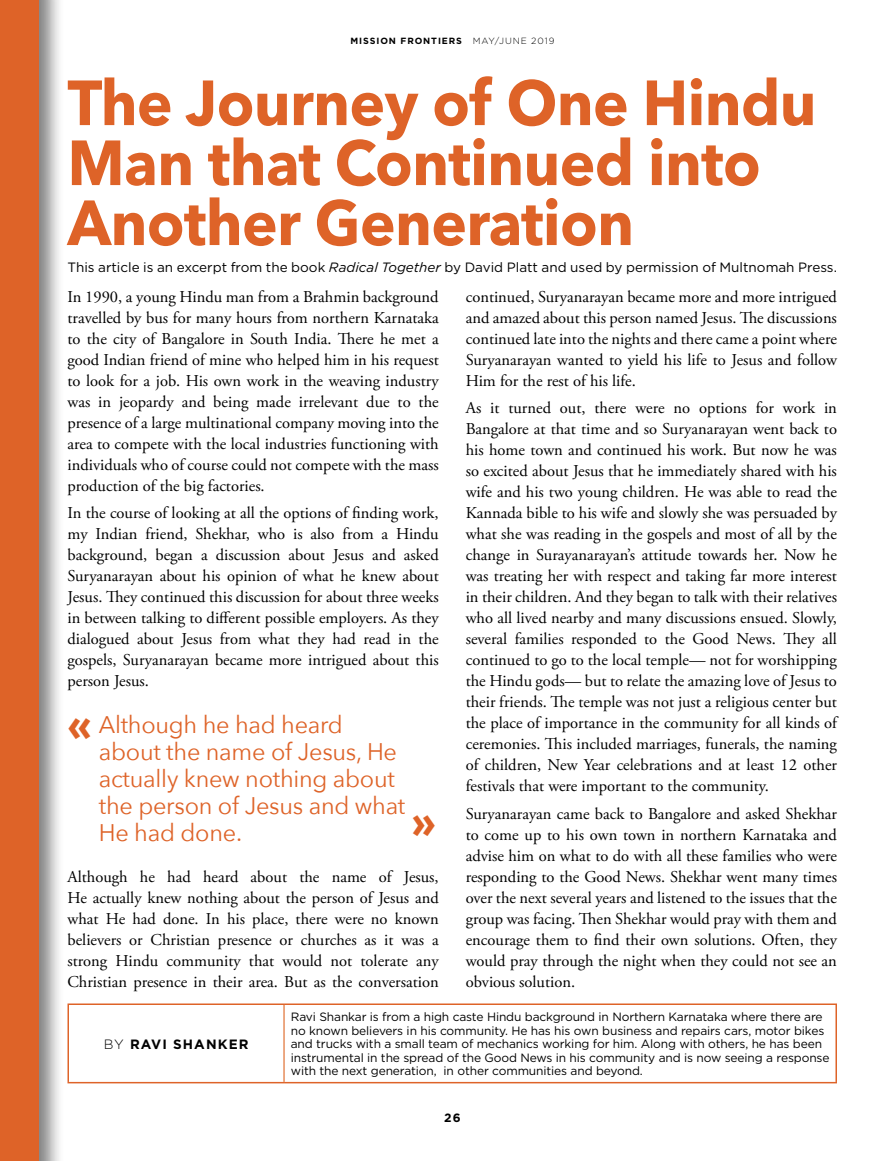
<style>
.page{position:relative;width:891px;height:1161px;background:#fff}
.page>*{position:absolute;margin:0;border:0;box-sizing:border-box;transform-origin:0 0}
.t1{font:700 63px/60px "Avenir Next";letter-spacing:-.01em;color:#de6328;scale:.95 1}
.t2{font:700 45px "Avenir Next";color:#de6328}
.t3{font:24px/27px "Avenir Next";letter-spacing:-.01em;color:#de6328}
.t4{font:16.5px/21px "Adobe Garamond Pro";color:#000;text-align:justify}
.t5{font:13.5px "Gotham";color:#000}
.t6{font:700 13.5px "Gotham";letter-spacing:.08em;color:#000}
.t7{font:12px/13.5px "Gotham";letter-spacing:-.01em;color:#000}
.t8{font:700 12px "Gotham";color:#000}
.t9{font:700 9px "Gotham";letter-spacing:.1em;color:#000}
.s1{font-weight:300}
.s2{font-style:italic}
.s3{font-weight:700;font-size:45px}
</style>
<div class="page">
<div style="left:0;top:0;width:65px;height:1161px;background:#000;opacity:.5"></div>
<div style="left:0;top:0;width:39px;height:1161px;background:#de6328"></div>
<hr style="left:68px;top:1004px;width:216px;height:1px;background:#de6328">
<hr style="left:68px;top:1005px;width:1px;height:77px;background:#de6328">
<hr style="left:284px;top:1004px;width:553px;height:1px;background:#de6328">
<hr style="left:836px;top:1005px;width:1px;height:77px;background:#de6328">
<hr style="left:68px;top:1082px;width:216px;height:1px;background:#de6328">
<hr style="left:284px;top:1082px;width:553px;height:1px;background:#de6328">
<hr style="left:283px;top:1005px;width:2px;height:77px;background:#e78d5b">
<p class="t9" style="left:351px;top:35px;width:205px">MISSION FRONTIERS <span class="s1">MAY/JUNE 2019</span></p>
<h1 class="t1" style="left:68px;top:72px;width:790px">The Journey of One Hindu<br>Man that Continued into<br>Another Generation</h1>
<p class="t5" style="left:68px;top:259px;width:771px">This article is an excerpt from the book <span class="s2">Radical Together</span> by David Platt and used by permission of Multnomah Press.</p>
<p class="t4" style="left:68px;top:286px;width:373px">In 1990, a young Hindu man from a Brahmin background travelled by bus for many hours from northern Karnataka to the city of Bangalore in South India. There he met a good Indian friend of mine who helped him in his request to look for a job. His own work in the weaving industry was in jeopardy and being made irrelevant due to the presence of a large multinational company moving into the area to compete with the local industries functioning with individuals who of course could not compete with the mass production of the big factories.</p>
<p class="t4" style="left:68px;top:503px;width:373px">In the course of looking at all the options of finding work, my Indian friend, Shekhar, who is also from a Hindu background, began a discussion about Jesus and asked Suryanarayan about his opinion of what he knew about Jesus. They continued this discussion for about three weeks in between talking to different possible employers. As they dialogued about Jesus from what they had read in the gospels, Suryanarayan became more intrigued about this person Jesus.</p>
<h3 class="t3" style="left:99px;top:710px;width:308px;text-indent:-31px"><span class="s3">«</span> Although he had heard about the name of Jesus, He actually knew nothing about the person of Jesus and what<br>He had done.</h3>
<h2 class="t2" style="left:411px;top:782px;width:26px">»</h2>
<p class="t4" style="left:68px;top:867px;width:373px">Although he had heard about the name of Jesus, He actually knew nothing about the person of Jesus and what He had done. In his place, there were no known believers or Christian presence or churches as it was a strong Hindu community that would not tolerate any Christian presence in their area. But as the conversation</p>
<p class="t4" style="left:466px;top:286px;width:373px">continued, Suryanarayan became more and more intrigued and amazed about this person named Jesus. The discussions continued late into the nights and there came a point where Suryanarayan wanted to yield his life to Jesus and follow Him for the rest of his life.</p>
<p class="t4" style="left:466px;top:398px;width:373px">As it turned out, there were no options for work in Bangalore at that time and so Suryanarayan went back to his home town and continued his work. But now he was so excited about Jesus that he immediately shared with his wife and his two young children. He was able to read the Kannada bible to his wife and slowly she was persuaded by what she was reading in the gospels and most of all by the change in Surayanarayan’s attitude towards her. Now he was treating her with respect and taking far more interest in their children. And they began to talk with their relatives who all lived nearby and many discussions ensued. Slowly, several families responded to the Good News. They all continued to go to the local temple— not for worshipping the Hindu gods— but to relate the amazing love of Jesus to their friends. The temple was not just a religious center but the place of importance in the community for all kinds of ceremonies. This included marriages, funerals, the naming of children, New Year celebrations and at least 12 other festivals that were important to the community.</p>
<p class="t4" style="left:466px;top:804px;width:373px">Suryanarayan came back to Bangalore and asked Shekhar to come up to his own town in northern Karnataka and advise him on what to do with all these families who were responding to the Good News. Shekhar went many times over the next several years and listened to the issues that the group was facing. Then Shekhar would pray with them and encourage them to find their own solutions. Often, they would pray through the night when they could not see an obvious solution.</p>
<p class="t6" style="left:104px;top:1035px;width:146px"><span class="s1">BY</span> RAVI SHANKER</p>
<p class="t7" style="left:291px;top:1010px;width:540px">Ravi Shankar is from a high caste Hindu background in Northern Karnataka where there are no known believers in his community. He has his own business and repairs cars, motor bikes and trucks with a small team of mechanics working for him. Along with others, he has been instrumental in the spread of the Good News in his community and is now seeing a response with the next generation, in other communities and beyond.</p>
<p class="t8" style="left:444px;top:1110px;width:18px">26</p>
</div>
